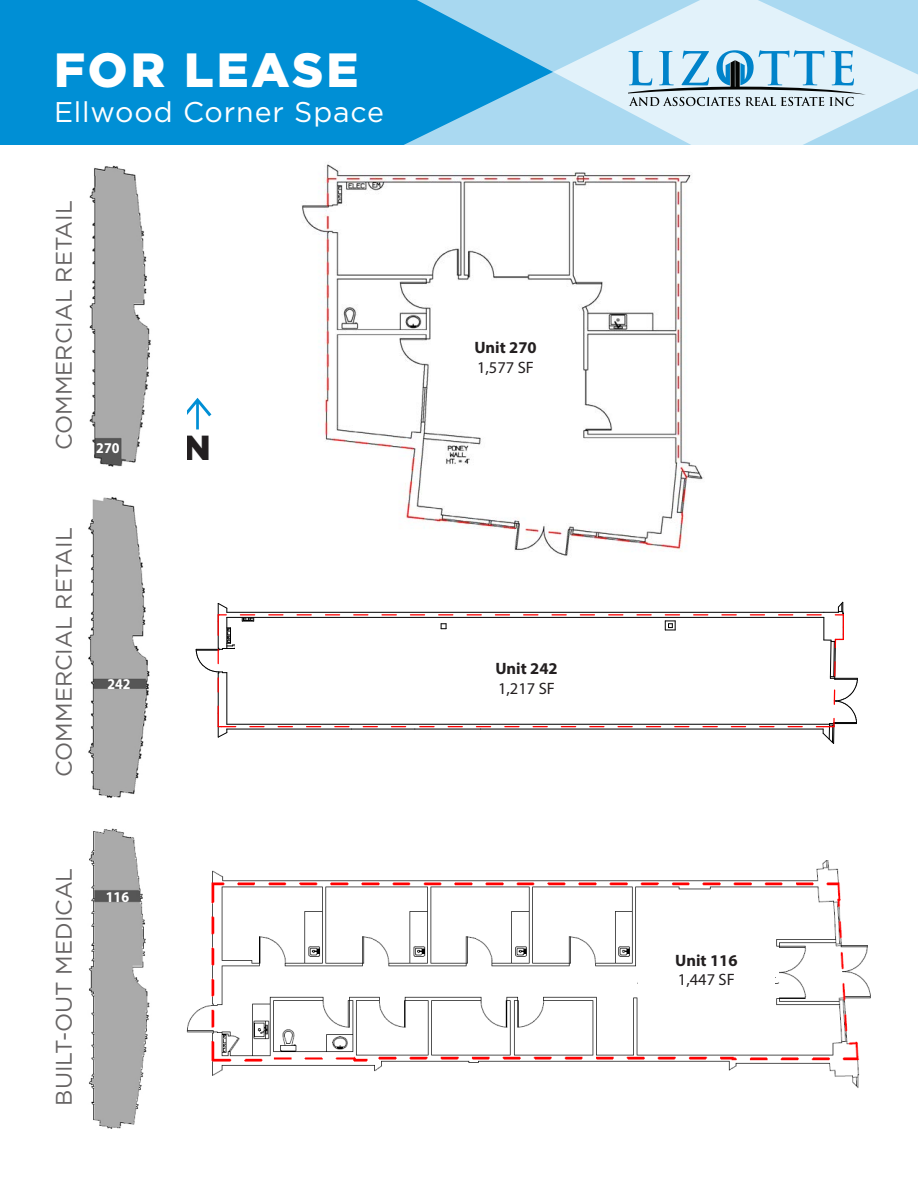
<style>
.page{position:relative;width:918px;height:1188px;background:#fff}
.page>*{position:absolute;margin:0;border:0;box-sizing:border-box;transform-origin:0 0}
.bullet_features{font:900 48px "Gotham";letter-spacing:.06em;color:#fff}
.t1{font:900 34.8px "Gotham";color:#231f20}
.bullet_features-2{font:28.5px "Gotham";letter-spacing:.03em;color:#fff}
.bullet_features-3{font:22.5px "Gotham";color:#676464}
.t2{font:700 16.5px/19.8px "Myriad Pro";color:#231f20}
.t3{font:16.5px "Myriad Pro";color:#231f20}
.t4{font:700 semi-condensed 15px "Myriad Pro";color:#fff}
.s1{font-weight:400}
</style>
<div class="page">
<img style="left:302px;top:164px;width:402px;height:392px">
<div style="left:0;top:0;width:918px;height:144px;background:#008fd5"></div>
<svg style="left:406px;top:1px;width:511px;height:143px;fill:#aad9f1"></svg>
<svg style="left:628px;top:50px;width:238px;height:56px;background:#a6c8d9"></svg>
<svg style="left:187px;top:398px;width:24px;height:31px"></svg>
<svg style="left:196px;top:601px;width:662px;height:143px"></svg>
<div style="left:431px;top:311px;width:149px;height:92px;background:#fff"></div>
<div style="left:236px;top:640px;width:581px;height:76px;background:#fff"></div>
<img style="left:186px;top:860px;width:685px;height:228px">
<img style="left:89px;top:828px;width:61px;height:301px">
<img style="left:89px;top:165px;width:62px;height:302px">
<img style="left:88px;top:497px;width:62px;height:301px">
<div style="left:638px;top:893px;width:137px;height:153px;background:#fff"></div>
<p class="bullet_features" style="left:54px;top:37px;width:306px">FOR LEASE</p>
<p class="bullet_features-2" style="left:54px;top:93px;width:332px">Ellwood Corner Space</p>
<p class="bullet_features-3" style="left:50px;top:450px;width:251px;rotate:-90deg">COMMERCIAL RETAIL</p>
<p class="t4" style="left:96px;top:438px;width:25px">270</p>
<p class="bullet_features-3" style="left:50px;top:777px;width:251px;rotate:-90deg">COMMERCIAL RETAIL</p>
<p class="t4" style="left:107px;top:674px;width:25px">242</p>
<p class="bullet_features-3" style="left:50px;top:1106px;width:239px;rotate:-90deg">BUILT-OUT MEDICAL</p>
<p class="t4" style="left:106px;top:887px;width:25px">116</p>
<p class="t1" style="left:184px;top:423px;width:29px">N</p>
<p class="t2" style="left:474px;top:337px;width:64px">Unit 270<br><span class="s1">1,577 SF</span></p>
<p class="t2" style="left:495px;top:658px;width:64px">Unit 242</p>
<p class="t3" style="left:498px;top:678px;width:58px">1,217 SF</p>
<p class="t2" style="left:675px;top:950px;width:64px">Unit 116</p>
<p class="t3" style="left:678px;top:970px;width:58px">1,447 SF</p>
</div>
